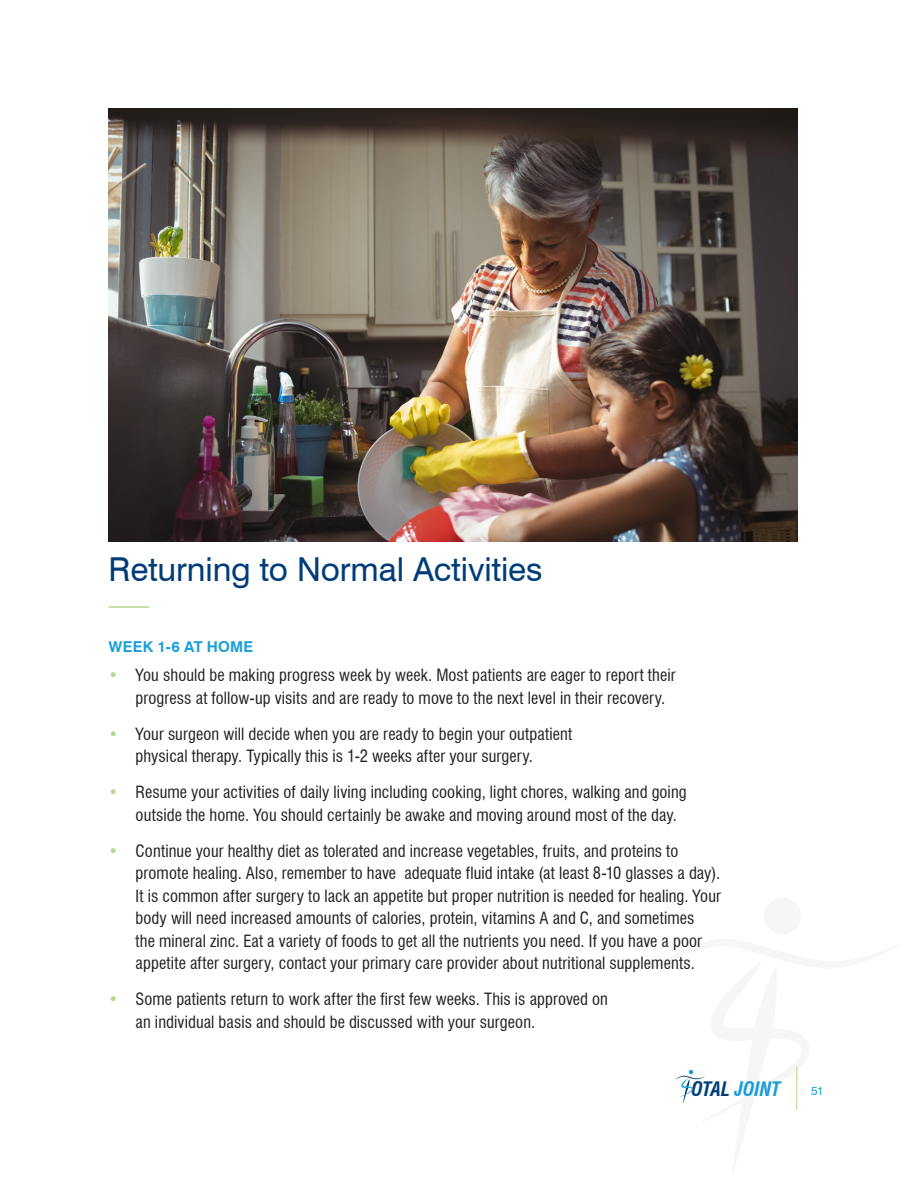
<style>
.page{position:relative;width:918px;height:1188px;background:#fff}
.page>*{position:absolute;margin:0;border:0;box-sizing:border-box;transform-origin:0 0}
.Headline{font:33px "Swiss 721 BT";letter-spacing:-.005em;color:#003d78}
.t1{font:italic 700 condensed 19.5px "Swiss 721 BT";letter-spacing:-.005em;color:#199eda}
.t2{font:condensed 16.5px/22.5px "Swiss 721 BT";letter-spacing:.005em;color:#231f20}
.Subheading{font:700 15px "Swiss 721 BT";letter-spacing:.01em;color:#199eda}
.Subheading-2{font:12px "Swiss 721 BT";color:#199eda}
.s1{color:#b3d78b}
.s2{color:#003d78}
</style>
<div class="page">
<div style="left:764px;top:898px;width:37px;height:36px;background:#f2f3f4;border-radius:50%"></div>
<svg style="left:675px;top:1066px;width:123px;height:44px"></svg>
<hr style="left:109px;top:606px;width:40px;height:2px;background:#b3d78b">
<img style="left:108px;top:108px;width:689px;height:433px">
<p class="Headline" style="left:109px;top:549px;width:436px">Returning to Normal Activities</p>
<p class="Subheading" style="left:109px;top:638px;width:146px">WEEK 1-6 AT HOME</p>
<p class="t2" style="left:136px;top:664px;width:541px;text-indent:-27px"><span class="s1">•</span> You should be making progress week by week. Most patients are eager to report their progress at follow-up visits and are ready to move to the next level in their recovery.</p>
<p class="t2" style="left:136px;top:723px;width:438px;text-indent:-27px"><span class="s1">•</span> Your surgeon will decide when you are ready to begin your outpatient physical therapy. Typically this is 1-2 weeks after your surgery.</p>
<p class="t2" style="left:136px;top:781px;width:553px;text-indent:-27px"><span class="s1">•</span> Resume your activities of daily living including cooking, light chores, walking and going outside the home. You should certainly be awake and moving around most of the day.</p>
<p class="t2" style="left:136px;top:840px;width:587px;text-indent:-27px"><span class="s1">•</span> Continue your healthy diet as tolerated and increase vegetables, fruits, and proteins to promote healing. Also, remember to have adequate fluid intake (at least 8-10 glasses a day).<br>It is common after surgery to lack an appetite but proper nutrition is needed for healing. Your body will need increased amounts of calories, protein, vitamins A and C, and sometimes<br>the mineral zinc. Eat a variety of foods to get all the nutrients you need. If you have a poor appetite after surgery, contact your primary care provider about nutritional supplements.</p>
<p class="t2" style="left:136px;top:988px;width:474px;text-indent:-27px"><span class="s1">•</span> Some patients return to work after the first few weeks. This is approved on an individual basis and should be discussed with your surgeon.</p>
<p class="t1" style="left:691px;top:1077px;width:91px"><span class="s2">OTAL</span> JOINT</p>
<p class="Subheading-2" style="left:811px;top:1084px;width:14px">51</p>
</div>
